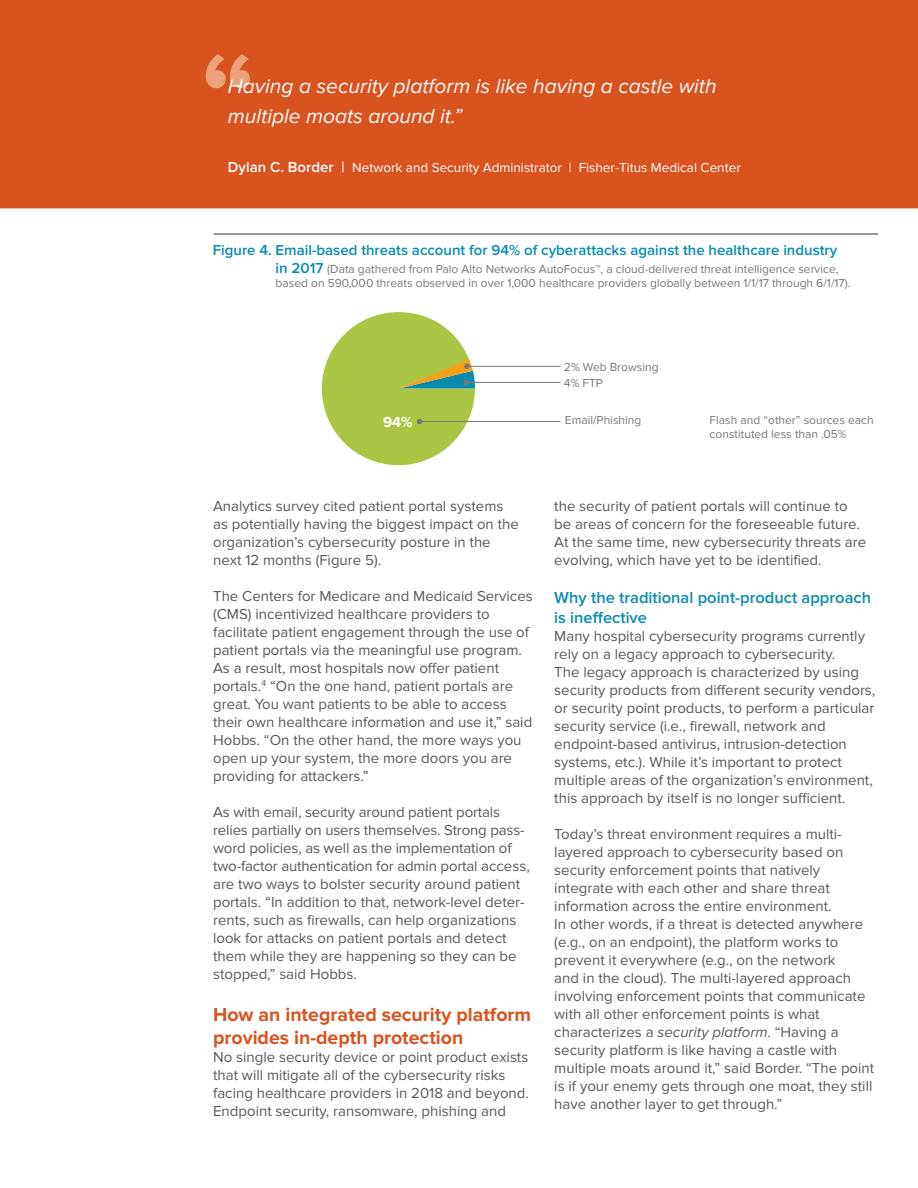
<style>
.page{position:relative;width:918px;height:1188px;background:#fff}
.page>*{position:absolute;margin:0;border:0;box-sizing:border-box;transform-origin:0 0}
.t1{font:700 119.4px "Proxima Nova";color:#eba27b}
.t2{font:italic 21px/30.6px "Proxima Nova";color:#fff}
.t3{font:700 19.5px/23.4px "Proxima Nova";color:#d9531e}
.t4{font:600 16.5px/19.8px "Proxima Nova";color:#098bb1}
.t5{font:700 15.15px "Proxima Nova";color:#fff}
.t6{font:15px/18px "Proxima Nova";color:#58595b}
.t7{font:600 15px "Proxima Nova";color:#098bb1}
.t8{font:13.5px "Proxima Nova";color:#fff}
.t9{font:12px/14.4px "Proxima Nova";color:#77777a}
.s1{font-weight:600;font-size:15px}
.s2{font-weight:600;font-size:15px;color:#098bb1}
.s3{font-style:italic}
</style>
<div class="page">
<div style="left:0;top:0;width:918px;height:208px;background:#d9531e"></div>
<hr style="left:214px;top:233px;width:664px;height:2px;background:#77777a">
<hr style="left:418px;top:421px;width:143px;height:1px;background:#77777a">
<hr style="left:465px;top:382px;width:96px;height:1px;background:#77777a">
<hr style="left:466px;top:366px;width:95px;height:1px;background:#77777a">
<svg style="left:322px;top:312px;width:153px;height:153px"></svg>
<h1 class="t1" style="left:201px;top:26px;width:56px">“</h1>
<h2 class="t2" style="left:228px;top:71px;width:490px">Having a security platform is like having a castle with multiple moats around it.”</h2>
<p class="t8" style="left:228px;top:160px;width:514px"><span class="s1">Dylan C. Border |</span> Network and Security Administrator | Fisher-Titus Medical Center</p>
<p class="t7" style="left:213px;top:241px;width:626px">Figure 4. Email-based threats account for 94% of cyberattacks against the healthcare industry</p>
<p class="t9" style="left:276px;top:262px;width:576px"><span class="s2">in 2017</span> (Data gathered from Palo Alto Networks AutoFocus™, a cloud-delivered threat intelligence service, based on 590,000 threats observed in over 1,000 healthcare providers globally between 1/1/17 through 6/1/17).</p>
<p class="t9" style="left:564px;top:360px;width:96px">2% Web Browsing</p>
<p class="t9" style="left:564px;top:376px;width:41px">4% FTP</p>
<p class="t5" style="left:383px;top:413px;width:31px">94%</p>
<p class="t9" style="left:565px;top:413px;width:78px">Email/Phishing</p>
<p class="t9" style="left:710px;top:413px;width:166px">Flash and “other” sources each constituted less than .05%</p>
<p class="t6" style="left:213px;top:498px;width:307px">Analytics survey cited patient portal systems as potentially having the biggest impact on the organization’s cybersecurity posture in the next 12 months (Figure 5).</p>
<p class="t6" style="left:213px;top:588px;width:321px">The Centers for Medicare and Medicaid Services (CMS) incentivized healthcare providers to facilitate patient engagement through the use of patient portals via the meaningful use program.<br>As a result, most hospitals now offer patient portals.<sup>4</sup> “On the one hand, patient portals are great. You want patients to be able to access their own healthcare information and use it,” said Hobbs. “On the other hand, the more ways you open up your system, the more doors you are providing for attackers.”</p>
<p class="t6" style="left:213px;top:804px;width:318px">As with email, security around patient portals relies partially on users themselves. Strong pass&shy;word policies, as well as the implementation of two-factor authentication for admin portal access, are two ways to bolster security around patient portals. “In addition to that, network-level deter&shy;rents, such as firewalls, can help organizations look for attacks on patient portals and detect them while they are happening so they can be stopped,” said Hobbs.</p>
<h3 class="t3" style="left:213px;top:1003px;width:320px">How an integrated security platform provides in-depth protection</h3>
<p class="t6" style="left:213px;top:1048px;width:317px">No single security device or point product exists that will mitigate all of the cybersecurity risks facing healthcare providers in 2018 and beyond.<br>Endpoint security, ransomware, phishing and</p>
<p class="t6" style="left:554px;top:498px;width:313px">the security of patient portals will continue to be areas of concern for the foreseeable future.<br>At the same time, new cybersecurity threats are evolving, which have yet to be identified.</p>
<p class="t4" style="left:554px;top:588px;width:318px">Why the traditional point-product approach is ineffective</p>
<p class="t6" style="left:554px;top:627px;width:323px">Many hospital cybersecurity programs currently rely on a legacy approach to cybersecurity.<br>The legacy approach is characterized by using security products from different security vendors, or security point products, to perform a particular security service (i.e., firewall, network and endpoint-based antivirus, intrusion-detection systems, etc.). While it’s important to protect multiple areas of the organization’s environment, this approach by itself is no longer sufficient.</p>
<p class="t6" style="left:554px;top:825px;width:321px">Today’s threat environment requires a multi&shy;layered approach to cybersecurity based on security enforcement points that natively integrate with each other and share threat information across the entire environment.<br>In other words, if a threat is detected anywhere (e.g., on an endpoint), the platform works to prevent it everywhere (e.g., on the network<br>and in the cloud). The multi-layered approach involving enforcement points that communicate with all other enforcement points is what characterizes a <span class="s3">security platform</span>. “Having a security platform is like having a castle with multiple moats around it,” said Border. “The point is if your enemy gets through one moat, they still have another layer to get through.”</p>
</div>
